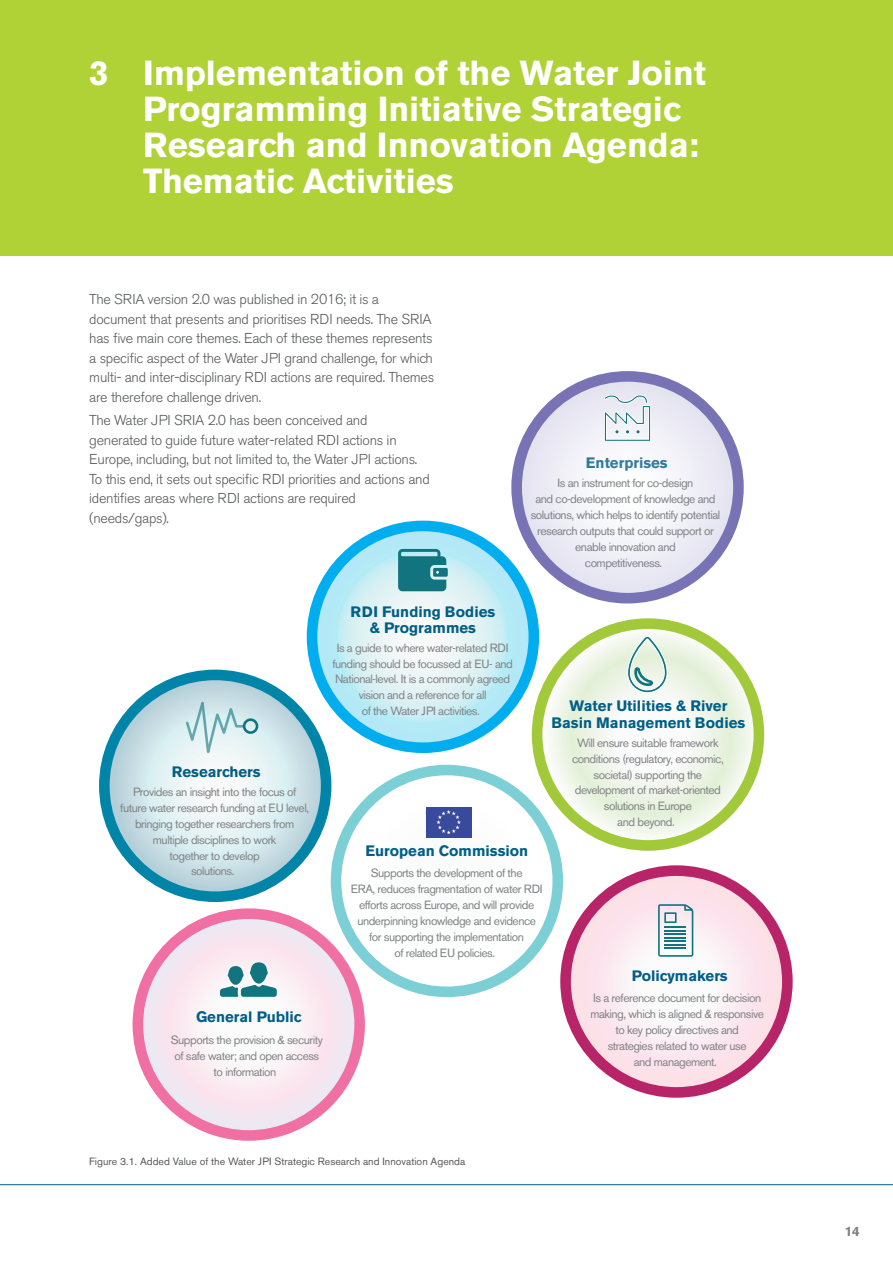
<style>
.page{position:relative;width:893px;height:1263px;background:#fff}
.page>*{position:absolute;margin:0;border:0;box-sizing:border-box;transform-origin:0 0}
.t1{font:700 34.5px/36px "Akzidenz Grotesk BE";color:#fff}
.t2{font:700 15px/16.5px "Akzidenz Grotesk BE";color:#005f88;text-align:center}
.t3{font:300 14.25px/19.5px "Akzidenz Grotesk BE";letter-spacing:-.02em;color:#58595b}
.t4{font:700 13.5px "Akzidenz Grotesk BE";color:#808285}
.t5{font:11.85px/15.9px "Akzidenz Grotesk BE";letter-spacing:-.04em;color:#808285;text-align:center}
.t6{font:10.5px "Akzidenz Grotesk BE";color:#58595b}
</style>
<div class="page">
<hr style="left:0;top:1184px;width:893px;height:1px;background:#005f88">
<div style="left:0;top:0;width:893px;height:255px;background:#b0d236"></div>
<svg style="left:519px;top:380px;width:217px;height:216px"></svg>
<div style="left:511px;top:371px;width:233px;height:232px;border:11px solid #7773b5;border-radius:50%"></div>
<svg style="left:108px;top:676px;width:220px;height:217px;background:#c9e0e6"></svg>
<svg style="left:568px;top:874px;width:216px;height:217px"></svg>
<svg style="left:141px;top:915px;width:216px;height:216px"></svg>
<div style="left:99px;top:670px;width:232px;height:232px;border:11px solid #0084a7;border-radius:50%"></div>
<svg style="left:312px;top:528px;width:220px;height:217px;background:#c4ebf5"></svg>
<div style="left:307px;top:521px;width:232px;height:232px;border:11px solid #00aeef;border-radius:50%"></div>
<svg style="left:398px;top:549px;width:50px;height:42px;background:#338b94"></svg>
<div style="left:560px;top:865px;width:233px;height:233px;border:11px solid #b72467;border-radius:50%"></div>
<svg style="left:658px;top:904px;width:35px;height:53px"></svg>
<div style="left:133px;top:908px;width:232px;height:233px;border:11px solid #f170a4;border-radius:50%"></div>
<svg style="left:220px;top:962px;width:57px;height:35px"></svg>
<svg style="left:604px;top:395px;width:47px;height:46px"></svg>
<svg style="left:543px;top:626px;width:216px;height:217px"></svg>
<div style="left:532px;top:618px;width:232px;height:233px;border:11px solid #a1c93a;border-radius:50%"></div>
<svg style="left:627px;top:636px;width:41px;height:57px"></svg>
<div style="left:331px;top:765px;width:232px;height:232px;border:11px solid #7dcfd6;border-radius:50%"></div>
<div style="left:426px;top:807px;width:45px;height:31px;background:#39499b"></div>
<svg style="left:436px;top:810px;width:25px;height:24px"></svg>
<svg style="left:186px;top:702px;width:59px;height:51px;background:#c8e2e5"></svg>
<div style="left:243px;top:718px;width:15px;height:16px;border:3px solid #11747e;border-radius:50%"></div>
<h1 class="t1" style="left:143px;top:56px;width:564px;text-indent:-54px">3 Implementation of the Water Joint<br>Programming Initiative Strategic<br>Research and Innovation Agenda:<br>Thematic Activities</h1>
<p class="t3" style="left:89px;top:290px;width:346px">The SRIA version 2.0 was published in 2016; it is a document that presents and prioritises RDI needs. The SRIA has five main core themes. Each of these themes represents a specific aspect of the Water JPI grand challenge, for which multi- and inter-disciplinary RDI actions are required. Themes are therefore challenge driven.</p>
<p class="t3" style="left:89px;top:411px;width:342px">The Water JPI SRIA 2.0 has been conceived and<br>generated to guide future water-related RDI actions in Europe, including, but not limited to, the Water JPI actions.<br>To this end, it sets out specific RDI priorities and actions and identifies areas where RDI actions are required (needs/gaps).</p>
<p class="t2" style="left:586px;top:455px;width:83px">Enterprises</p>
<p class="t5" style="left:531px;top:475px;width:191px">Is an instrument for co-design<br>and co-development of knowledge and solutions, which helps to identify potential research outputs that could support or enable innovation and<br>competitiveness.</p>
<p class="t2" style="left:172px;top:763px;width:90px">Researchers</p>
<p class="t5" style="left:120px;top:784px;width:190px">Provides an insight into the focus of future water research funding at EU level, bringing together researchers from multiple disciplines to work<br>together to develop<br>solutions.</p>
<p class="t2" style="left:351px;top:603px;width:146px">RDI Funding Bodies &amp; Programmes</p>
<p class="t5" style="left:332px;top:640px;width:182px">Is a guide to where water-related RDI funding should be focussed at EU- and National-level. It is a commonly agreed vision and a reference for all<br>of the Water JPI activities.</p>
<p class="t2" style="left:365px;top:843px;width:164px">European Commission</p>
<p class="t5" style="left:351px;top:865px;width:193px">Supports the development of the<br>ERA, reduces fragmentation of water RDI efforts across Europe, and will provide underpinning knowledge and evidence for supporting the implementation<br>of related EU policies.</p>
<p class="t2" style="left:196px;top:1008px;width:107px">General Public</p>
<p class="t5" style="left:171px;top:1032px;width:154px">Supports the provision &amp; security of safe water; and open access to information</p>
<p class="t2" style="left:551px;top:697px;width:195px;line-height:17.2px">Water Utilities &amp; River<br>Basin Management Bodies</p>
<p class="t5" style="left:572px;top:735px;width:153px">Will ensure suitable framework conditions (regulatory, economic, societal) supporting the development of market-oriented solutions in Europe<br>and beyond.</p>
<p class="t2" style="left:632px;top:967px;width:97px">Policymakers</p>
<p class="t5" style="left:590px;top:990px;width:175px">Is a reference document for decision making, which is aligned &amp; responsive to key policy directives and<br>strategies related to water use<br>and management.</p>
<p class="t6" style="left:89px;top:1155px;width:378px">Figure 3.1. Added Value of the Water JPI Strategic Research and Innovation Agenda</p>
<p class="t4" style="left:845px;top:1224px;width:17px">14</p>
</div>
